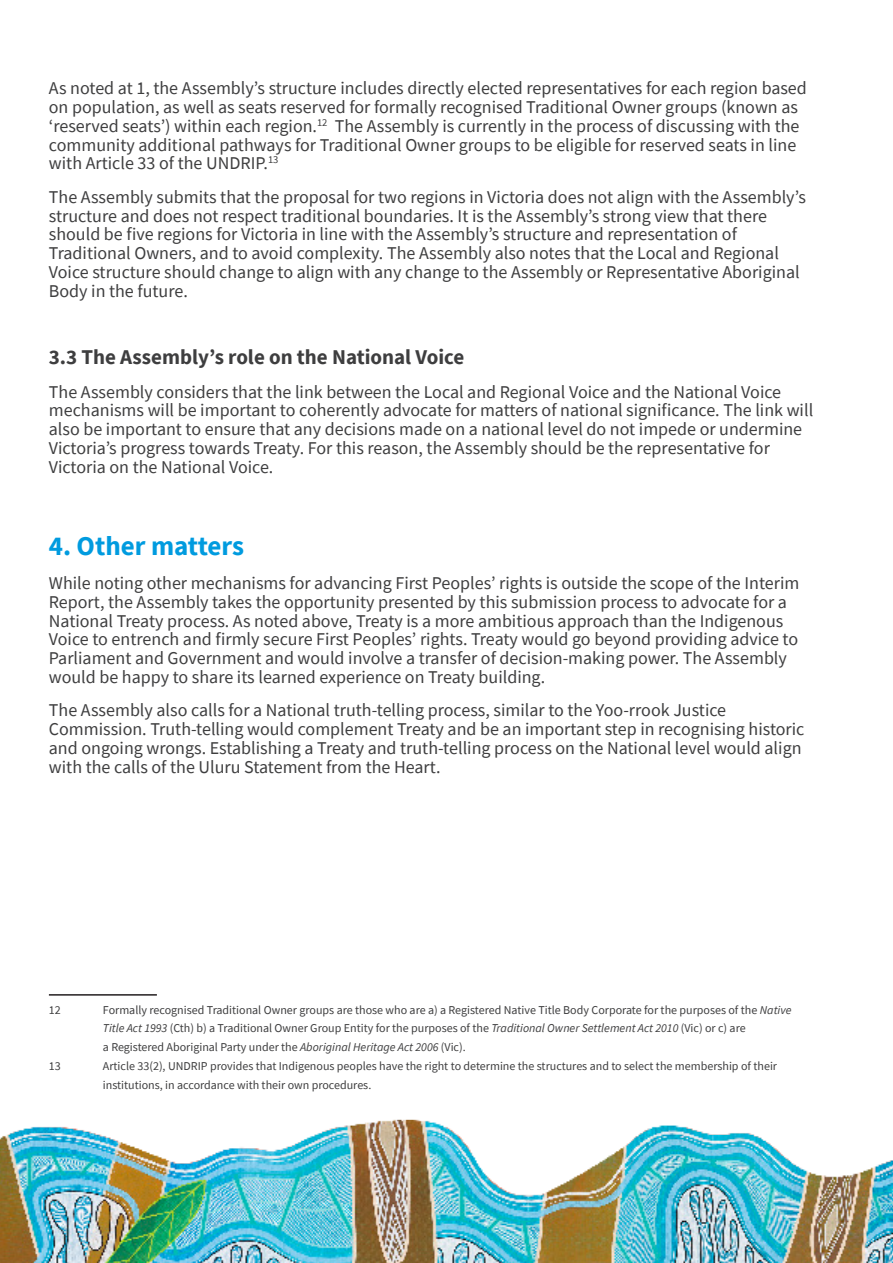
<style>
.page{position:relative;width:893px;height:1263px;background:#fff}
.page>*{position:absolute;margin:0;border:0;box-sizing:border-box;transform-origin:0 0}
.H2__Framework{font:700 27px "Source Sans Pro";color:#009bdf}
.body_copy{font:700 21px "Source Sans Pro";color:#3e3e3f}
.body_copy-2{font:18px/18.8px "Source Sans Pro";color:#3e3e3f}
.Footnote_text{font:12px/18.8px "Source Sans Pro";color:#3e3e3f}
.s1{font-style:italic}
</style>
<div class="page">
<img style="left:0;top:1119px;width:893px;height:144px">
<hr style="left:49px;top:994px;width:108px;height:2px;background:#231f20">
<p class="body_copy-2" style="left:49px;top:79px;width:759px">As noted at 1, the Assembly’s structure includes directly elected representatives for each region based on population, as well as seats reserved for formally recognised Traditional Owner groups (known as ‘reserved seats’) within each region.<sup>12</sup> The Assembly is currently in the process of discussing with the community additional pathways for Traditional Owner groups to be eligible for reserved seats in line with Article 33 of the UNDRIP.<sup>13</sup></p>
<p class="body_copy-2" style="left:49px;top:187px;width:758px">The Assembly submits that the proposal for two regions in Victoria does not align with the Assembly’s structure and does not respect traditional boundaries. It is the Assembly’s strong view that there should be five regions for Victoria in line with the Assembly’s structure and representation of Traditional Owners, and to avoid complexity. The Assembly also notes that the Local and Regional Voice structure should change to align with any change to the Assembly or Representative Aboriginal Body in the future.</p>
<p class="body_copy" style="left:49px;top:343px;width:417px">3.3 The Assembly’s role on the National Voice</p>
<p class="body_copy-2" style="left:49px;top:382px;width:766px">The Assembly considers that the link between the Local and Regional Voice and the National Voice mechanisms will be important to coherently advocate for matters of national significance. The link will also be important to ensure that any decisions made on a national level do not impede or undermine Victoria’s progress towards Treaty. For this reason, the Assembly should be the representative for Victoria on the National Voice.</p>
<p class="H2__Framework" style="left:49px;top:528px;width:197px">4. Other matters</p>
<p class="body_copy-2" style="left:49px;top:574px;width:752px">While noting other mechanisms for advancing First Peoples’ rights is outside the scope of the Interim Report, the Assembly takes the opportunity presented by this submission process to advocate for a National Treaty process. As noted above, Treaty is a more ambitious approach than the Indigenous Voice to entrench and firmly secure First Peoples’ rights. Treaty would go beyond providing advice to Parliament and Government and would involve a transfer of decision-making power. The Assembly would be happy to share its learned experience on Treaty building.</p>
<p class="body_copy-2" style="left:49px;top:701px;width:757px">The Assembly also calls for a National truth-telling process, similar to the Yoo-rrook Justice Commission. Truth-telling would complement Treaty and be an important step in recognising historic and ongoing wrongs. Establishing a Treaty and truth-telling process on the National level would align with the calls of the Uluru Statement from the Heart.</p>
<p class="Footnote_text" style="left:49px;top:1000px;width:13px">12</p>
<p class="Footnote_text" style="left:103px;top:1000px;width:690px">Formally recognised Traditional Owner groups are those who are a) a Registered Native Title Body Corporate for the purposes of the <span class="s1">Native<br>Title Act 1993</span> (Cth) b) a Traditional Owner Group Entity for the purposes of the <span class="s1">Traditional Owner Settlement Act 2010</span> (Vic) or c) are<br>a Registered Aboriginal Party under the <span class="s1">Aboriginal Heritage Act 2006</span> (Vic).</p>
<p class="Footnote_text" style="left:49px;top:1056px;width:13px">13</p>
<p class="Footnote_text" style="left:103px;top:1056px;width:676px">Article 33(2), UNDRIP provides that Indigenous peoples have the right to determine the structures and to select the membership of their institutions, in accordance with their own procedures.</p>
</div>
